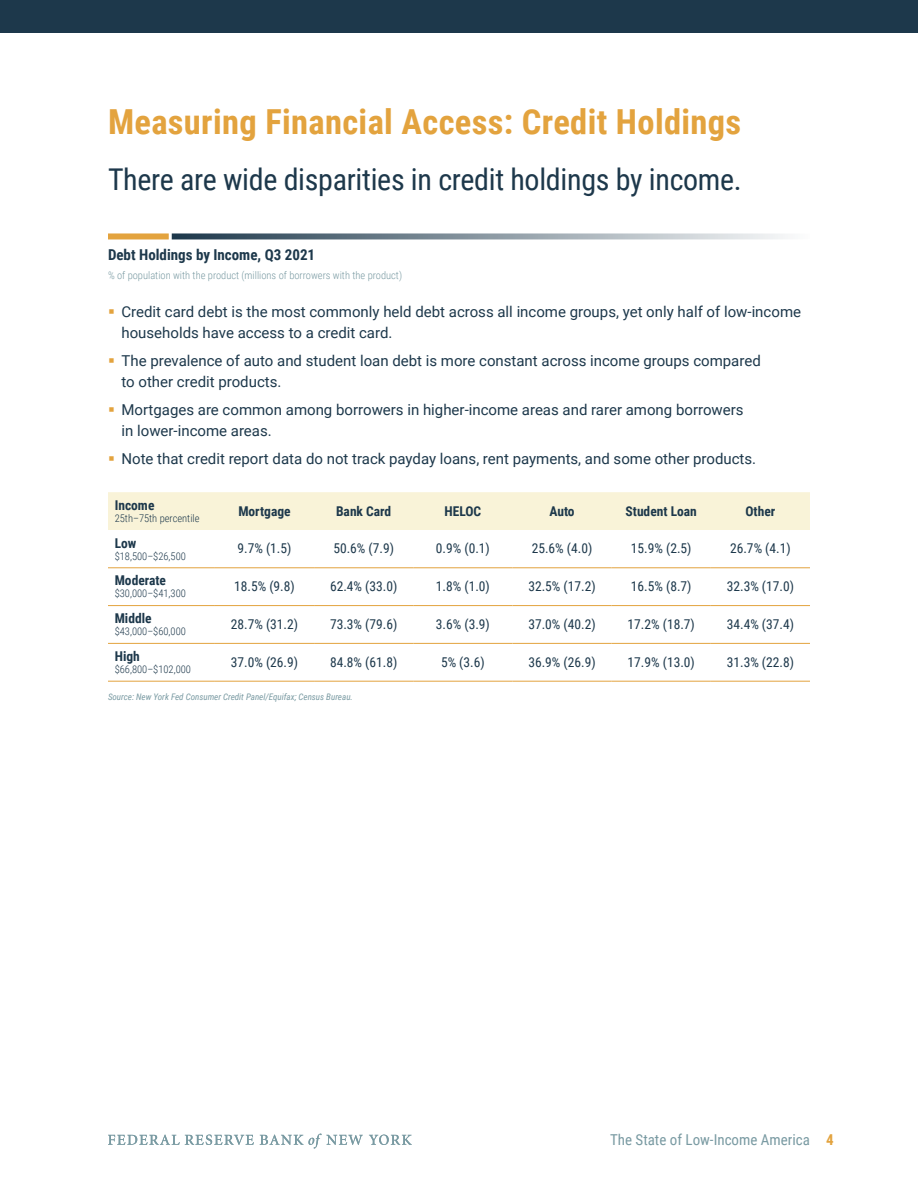
<style>
.page{position:relative;width:918px;height:1188px;background:#fff}
.page>*{position:absolute;margin:0;border:0;box-sizing:border-box;transform-origin:0 0}
.Head{font:700 34.5px "Roboto Condensed";letter-spacing:.01em;color:#e3a33e}
.Key_Findings{font:30px "Roboto Condensed";letter-spacing:-.01em;color:#1d384b}
.t1{font:15px/21px "Roboto";color:#1d384b}
.t2{font:15px "Roboto Condensed";color:#799aa2}
.Figure{font:700 15px "Roboto Condensed";color:#1d384b}
.Intro{font:13.5px "Roboto Condensed";color:#1d384b}
.Intro-2{font:700 13.5px "Roboto Condensed";color:#1d384b}
.Text{font:300 10.5px "Roboto Condensed";color:#1d384b}
.Figure-2{font:300 10.5px "Roboto Condensed";color:#799aa2}
.Source{font:italic 9px "Roboto Condensed";color:#799aa2}
.s1{font-weight:700;color:#e3a33e}
</style>
<div class="page">
<div style="left:0;top:0;width:918px;height:32px;background:#1d384b"></div>
<svg style="left:172px;top:233px;width:613px;height:6px;background:#919ea7"></svg>
<div style="left:108px;top:233px;width:61px;height:6px;background:#e3a33e"></div>
<div style="left:108px;top:492px;width:702px;height:38px;background:#f9f3d8"></div>
<hr style="left:108px;top:568px;width:107px;height:1px;background:#e3a33e">
<hr style="left:215px;top:568px;width:99px;height:1px;background:#e3a33e">
<hr style="left:314px;top:568px;width:99px;height:1px;background:#e3a33e">
<hr style="left:413px;top:568px;width:99px;height:1px;background:#e3a33e">
<hr style="left:512px;top:568px;width:100px;height:1px;background:#e3a33e">
<hr style="left:612px;top:568px;width:99px;height:1px;background:#e3a33e">
<hr style="left:711px;top:568px;width:99px;height:1px;background:#e3a33e">
<hr style="left:108px;top:605px;width:107px;height:1px;background:#e3a33e">
<hr style="left:215px;top:605px;width:99px;height:1px;background:#e3a33e">
<hr style="left:314px;top:605px;width:99px;height:1px;background:#e3a33e">
<hr style="left:413px;top:605px;width:99px;height:1px;background:#e3a33e">
<hr style="left:512px;top:605px;width:100px;height:1px;background:#e3a33e">
<hr style="left:612px;top:605px;width:99px;height:1px;background:#e3a33e">
<hr style="left:711px;top:605px;width:99px;height:1px;background:#e3a33e">
<hr style="left:108px;top:643px;width:107px;height:1px;background:#e3a33e">
<hr style="left:215px;top:643px;width:99px;height:1px;background:#e3a33e">
<hr style="left:314px;top:643px;width:99px;height:1px;background:#e3a33e">
<hr style="left:413px;top:643px;width:99px;height:1px;background:#e3a33e">
<hr style="left:512px;top:643px;width:100px;height:1px;background:#e3a33e">
<hr style="left:612px;top:643px;width:99px;height:1px;background:#e3a33e">
<hr style="left:711px;top:643px;width:99px;height:1px;background:#e3a33e">
<hr style="left:108px;top:681px;width:107px;height:1px;background:#e3a33e">
<hr style="left:215px;top:681px;width:99px;height:1px;background:#e3a33e">
<hr style="left:314px;top:681px;width:99px;height:1px;background:#e3a33e">
<hr style="left:413px;top:681px;width:99px;height:1px;background:#e3a33e">
<hr style="left:512px;top:681px;width:100px;height:1px;background:#e3a33e">
<hr style="left:612px;top:681px;width:99px;height:1px;background:#e3a33e">
<hr style="left:711px;top:681px;width:99px;height:1px;background:#e3a33e">
<svg style="left:108px;top:1135px;width:146px;height:10px"></svg>
<svg style="left:369px;top:1135px;width:43px;height:10px"></svg>
<svg style="left:260px;top:1134px;width:103px;height:15px"></svg>
<p class="Head" style="left:108px;top:98px;width:635px">Measuring Financial Access: Credit Holdings</p>
<p class="Key_Findings" style="left:108px;top:159px;width:635px">There are wide disparities in credit holdings by income.</p>
<p class="Figure" style="left:108px;top:244px;width:209px">Debt Holdings by Income, Q3 2021</p>
<p class="Figure-2" style="left:108px;top:268px;width:296px">% of population with the product (millions of borrowers with the product)</p>
<p class="t1" style="left:122px;top:301px;width:681px">Credit card debt is the most commonly held debt across all income groups, yet only half of low-income households have access to a credit card.</p>
<p class="t1" style="left:122px;top:350px;width:641px">The prevalence of auto and student loan debt is more constant across income groups compared to other credit products.</p>
<p class="t1" style="left:122px;top:399px;width:624px">Mortgages are common among borrowers in higher-income areas and rarer among borrowers in lower-income areas.</p>
<p class="t1" style="left:122px;top:447px;width:636px">Note that credit report data do not track payday loans, rent payments, and some other products.</p>
<p class="Intro-2" style="left:115px;top:496px;width:41px">Income</p>
<p class="Text" style="left:115px;top:511px;width:86px">25th–75th percentile</p>
<p class="Intro-2" style="left:238px;top:502px;width:54px">Mortgage</p>
<p class="Intro-2" style="left:336px;top:502px;width:57px">Bank Card</p>
<p class="Intro-2" style="left:444px;top:502px;width:38px">HELOC</p>
<p class="Intro-2" style="left:549px;top:502px;width:27px">Auto</p>
<p class="Intro-2" style="left:626px;top:502px;width:73px">Student Loan</p>
<p class="Intro-2" style="left:745px;top:502px;width:31px">Other</p>
<p class="Intro-2" style="left:115px;top:533px;width:23px">Low</p>
<p class="Text" style="left:115px;top:549px;width:73px">$18,500–$26,500</p>
<p class="Intro" style="left:238px;top:539px;width:55px">9.7% (1.5)</p>
<p class="Intro" style="left:333px;top:539px;width:62px">50.6% (7.9)</p>
<p class="Intro" style="left:436px;top:539px;width:55px">0.9% (0.1)</p>
<p class="Intro" style="left:532px;top:539px;width:62px">25.6% (4.0)</p>
<p class="Intro" style="left:631px;top:539px;width:62px">15.9% (2.5)</p>
<p class="Intro" style="left:730px;top:539px;width:62px">26.7% (4.1)</p>
<p class="Intro-2" style="left:115px;top:571px;width:53px">Moderate</p>
<p class="Text" style="left:115px;top:586px;width:73px">$30,000–$41,300</p>
<p class="Intro" style="left:234px;top:577px;width:62px">18.5% (9.8)</p>
<p class="Intro" style="left:330px;top:577px;width:69px">62.4% (33.0)</p>
<p class="Intro" style="left:436px;top:577px;width:55px">1.8% (1.0)</p>
<p class="Intro" style="left:528px;top:577px;width:69px">32.5% (17.2)</p>
<p class="Intro" style="left:631px;top:577px;width:62px">16.5% (8.7)</p>
<p class="Intro" style="left:727px;top:577px;width:69px">32.3% (17.0)</p>
<p class="Intro-2" style="left:115px;top:608px;width:38px">Middle</p>
<p class="Text" style="left:115px;top:624px;width:73px">$43,000–$60,000</p>
<p class="Intro" style="left:231px;top:614px;width:69px">28.7% (31.2)</p>
<p class="Intro" style="left:330px;top:614px;width:69px">73.3% (79.6)</p>
<p class="Intro" style="left:436px;top:614px;width:55px">3.6% (3.9)</p>
<p class="Intro" style="left:528px;top:614px;width:69px">37.0% (40.2)</p>
<p class="Intro" style="left:628px;top:614px;width:69px">17.2% (18.7)</p>
<p class="Intro" style="left:727px;top:614px;width:69px">34.4% (37.4)</p>
<p class="Intro-2" style="left:115px;top:646px;width:27px">High</p>
<p class="Text" style="left:115px;top:661px;width:78px">$66,800–$102,000</p>
<p class="Intro" style="left:231px;top:652px;width:69px">37.0% (26.9)</p>
<p class="Intro" style="left:330px;top:652px;width:69px">84.8% (61.8)</p>
<p class="Intro" style="left:441px;top:652px;width:45px">5% (3.6)</p>
<p class="Intro" style="left:528px;top:652px;width:69px">36.9% (26.9)</p>
<p class="Intro" style="left:628px;top:652px;width:69px">17.9% (13.0)</p>
<p class="Intro" style="left:727px;top:652px;width:69px">31.3% (22.8)</p>
<p class="Source" style="left:108px;top:691px;width:246px">Source: New York Fed Consumer Credit Panel/Equifax; Census Bureau.</p>
<p class="t2" style="left:610px;top:1129px;width:225px">The State of Low-Income America <span class="s1">4</span></p>
</div>
